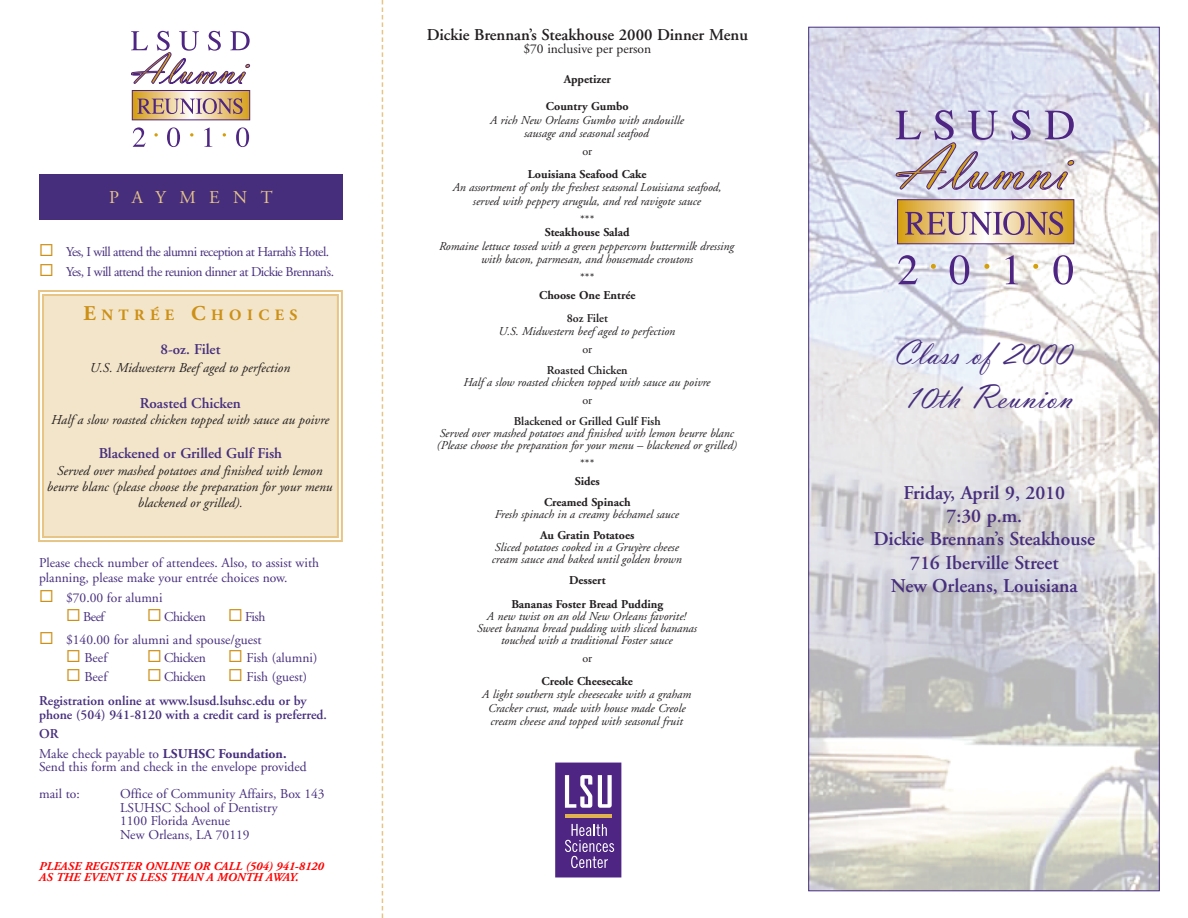
<style>
.page{position:relative;width:1188px;height:918px;background:#fff}
.page>*{position:absolute;margin:0;border:0;box-sizing:border-box;transform-origin:0 0}
.t1{font:36px/44px "Vladimir Scr Joi D";color:#462e7d}
.t2{font:600 19.5px/23.4px "Adobe Garamond";color:#462e7d;text-align:center}
.t3{font:18px "Adobe Garamond";letter-spacing:.75em;color:#e6c586}
.t4{font:600 16.5px "Adobe Garamond";color:#231f20}
.t5{font:700 15.75px "Adobe Garamond";letter-spacing:.345em;color:#cd9017}
.t6{font:600 15px "Adobe Garamond";color:#462e7d}
.t7{font:13.5px/13.5px "Adobe Garamond";color:#462e7d}
.t8{font:italic 13.5px/16.2px "Adobe Garamond";color:#231f20;text-align:center}
.t9{font:13.5px/20.1px "Adobe Garamond";letter-spacing:-.045em;color:#462e7d}
.t10{font:600 13.5px/13.5px "Adobe Garamond";color:#462e7d}
.t11{font:13.5px "Adobe Garamond";letter-spacing:-.03em;color:#462e7d}
.t12{font:13.5px "Adobe Garamond";color:#231f20}
.t13{font:italic 12px/13.5px "Adobe Garamond";color:#231f20;text-align:center}
.t14{font:700 12px/21px "Adobe Garamond";color:#231f20;text-align:center}
.t15{font:italic 700 12px/10.5px "Adobe Garamond";color:#f00}
.t16{font:600 12px "Adobe Garamond";color:#231f20}
.t17{font:12px "Adobe Garamond";color:#231f20}
.s1{font-size:21px}
.s2{font-weight:600}
.s3{font-weight:700}
</style>
<div class="page">
<img style="left:810px;top:29px;width:348px;height:860px">
<svg style="left:899px;top:201px;width:173px;height:41px;background:#e8c87e"></svg>
<div style="left:897px;top:199px;width:177px;height:45px;border:1px solid #4e2582"></div>
<svg style="left:898px;top:255px;width:20px;height:29px"></svg>
<svg style="left:931px;top:264px;width:5px;height:5px"></svg>
<svg style="left:950px;top:255px;width:19px;height:30px"></svg>
<svg style="left:984px;top:264px;width:5px;height:5px"></svg>
<svg style="left:1006px;top:255px;width:12px;height:29px"></svg>
<svg style="left:1033px;top:264px;width:5px;height:5px"></svg>
<svg style="left:1053px;top:255px;width:20px;height:30px"></svg>
<svg style="left:905px;top:211px;width:158px;height:24px;background:#bc9c8f"></svg>
<svg style="left:896px;top:110px;width:178px;height:80px;background:#c4bcce"></svg>
<svg style="left:555px;top:763px;width:66px;height:114px;background:#6a4795"></svg>
<hr style="left:565px;top:814px;width:47px;height:4px;background:#e0b350">
<svg style="left:382px;top:0;width:1px;height:918px"></svg>
<svg style="left:134px;top:92px;width:114px;height:26px"></svg>
<div style="left:132px;top:90px;width:118px;height:30px;border:1px solid #4e2582"></div>
<svg style="left:133px;top:127px;width:13px;height:20px"></svg>
<svg style="left:154px;top:133px;width:4px;height:4px"></svg>
<svg style="left:167px;top:127px;width:13px;height:20px"></svg>
<svg style="left:190px;top:133px;width:3px;height:4px"></svg>
<svg style="left:204px;top:128px;width:8px;height:19px"></svg>
<svg style="left:223px;top:133px;width:3px;height:4px"></svg>
<svg style="left:236px;top:127px;width:13px;height:20px"></svg>
<svg style="left:137px;top:98px;width:106px;height:16px;background:#bc9c8e"></svg>
<svg style="left:131px;top:31px;width:119px;height:53px"></svg>
<div style="left:39px;top:174px;width:304px;height:46px;background:#462e7d"></div>
<div style="left:44px;top:296px;width:293px;height:240px;background:#f3e5c9"></div>
<div style="left:38px;top:290px;width:305px;height:252px;border:2px solid #e6c586"></div>
<div style="left:42px;top:294px;width:297px;height:244px;border:2px solid #e6c586"></div>
<h3 class="t3" style="left:109px;top:190px;width:165px">PAYMENT</h3>
<p class="t9" style="left:66px;top:243px;width:269px">Yes, I will attend the alumni reception at Harrah’s Hotel.<br>Yes, I will attend the reunion dinner at Dickie Brennan’s.</p>
<h3 class="t5" style="left:83px;top:309px;width:216px"><span class="s1">E</span>NTRÉE <span class="s1">C</span>HOICES</h3>
<p class="t6" style="left:160px;top:343px;width:62px">8-oz. Filet</p>
<p class="t8" style="left:90px;top:360px;width:202px">U.S. Midwestern Beef aged to perfection</p>
<p class="t6" style="left:140px;top:397px;width:103px">Roasted Chicken</p>
<p class="t8" style="left:51px;top:413px;width:279px">Half a slow roasted chicken topped with sauce au poivre</p>
<p class="t6" style="left:99px;top:447px;width:185px">Blackened or Grilled Gulf Fish</p>
<p class="t8" style="left:47px;top:464px;width:287px">Served over mashed potatoes and finished with lemon beurre blanc (please choose the preparation for your menu blackened or grilled).</p>
<p class="t7" style="left:39px;top:556px;width:281px;line-height:15px">Please check number of attendees. Also, to assist with planning, please make your entrée choices now.</p>
<p class="t7" style="left:83px;top:589px;width:81px;line-height:19.5px;text-indent:-17px">$70.00 for alumni<br>Beef</p>
<p class="t7" style="left:66px;top:607px;width:201px;line-height:22.5px;text-align:right">Fish<br>$140.00 for alumni and spouse/guest</p>
<p class="t7" style="left:85px;top:652px;width:24px">Beef</p>
<p class="t11" style="left:164px;top:652px;width:43px">Chicken</p>
<p class="t7" style="left:247px;top:652px;width:72px">Fish (alumni)</p>
<p class="t7" style="left:85px;top:671px;width:24px">Beef</p>
<p class="t11" style="left:164px;top:671px;width:43px">Chicken</p>
<p class="t7" style="left:247px;top:671px;width:62px">Fish (guest)</p>
<p class="t10" style="left:39px;top:695px;width:289px">Registration online at www.lsusd.lsuhsc.edu or by phone (504) 941-8120 with a credit card is preferred.</p>
<p class="t7" style="left:39px;top:725px;width:249px;line-height:19.5px"><span class="s2">OR<br></span>Make check payable to <span class="s3">LSUHSC Foundation.</span></p>
<p class="t7" style="left:39px;top:754px;width:269px;line-height:27px">Send this form and check in the envelope provided mail to:</p>
<p class="t11" style="left:164px;top:611px;width:43px">Chicken</p>
<p class="t7" style="left:120px;top:788px;width:206px">Office of Community Affairs, Box 143<br>LSUHSC School of Dentistry<br>1100 Florida Avenue<br>New Orleans, LA 70119</p>
<p class="t15" style="left:39px;top:862px;width:286px">PLEASE REGISTER ONLINE OR CALL (504) 941-8120<br>AS THE EVENT IS LESS THAN A MONTH AWAY.</p>
<h3 class="t4" style="left:427px;top:28px;width:323px">Dickie Brennan’s Steakhouse 2000 Dinner Menu</h3>
<p class="t12" style="left:523px;top:43px;width:129px">$70 inclusive per person</p>
<p class="t14" style="left:564px;top:70px;width:49px">Appetizer</p>
<p class="t14" style="left:546px;top:97px;width:84px">Country Gumbo</p>
<p class="t13" style="left:490px;top:114px;width:195px">A rich New Orleans Gumbo with andouille sausage and seasonal seafood</p>
<p class="t17" style="left:582px;top:147px;width:11px">or</p>
<p class="t14" style="left:528px;top:164px;width:120px">Louisiana Seafood Cake</p>
<p class="t13" style="left:453px;top:182px;width:270px">An assortment of only the freshest seasonal Louisiana seafood, served with peppery arugula, and red ravigote sauce</p>
<p class="t17" style="left:580px;top:214px;width:16px">***</p>
<p class="t14" style="left:545px;top:223px;width:86px">Steakhouse Salad</p>
<p class="t13" style="left:439px;top:240px;width:297px">Romaine lettuce tossed with a green peppercorn buttermilk dressing with bacon, parmesan, and housemade croutons</p>
<p class="t17" style="left:580px;top:273px;width:16px">***</p>
<p class="t14" style="left:539px;top:286px;width:98px">Choose One Entrée</p>
<p class="t16" style="left:567px;top:313px;width:43px">8oz Filet</p>
<p class="t13" style="left:498px;top:326px;width:178px">U.S. Midwestern beef aged to perfection</p>
<p class="t17" style="left:582px;top:345px;width:11px">or</p>
<p class="t16" style="left:547px;top:366px;width:82px">Roasted Chicken</p>
<p class="t13" style="left:463px;top:377px;width:249px">Half a slow roasted chicken topped with sauce au poivre</p>
<p class="t17" style="left:582px;top:396px;width:11px">or</p>
<p class="t16" style="left:514px;top:417px;width:148px">Blackened or Grilled Gulf Fish</p>
<p class="t13" style="left:437px;top:428px;width:301px;line-height:12px;text-align:left">Served over mashed potatoes and finished with lemon beurre blanc (Please choose the preparation for your menu – blackened or grilled)</p>
<p class="t17" style="left:580px;top:459px;width:16px">***</p>
<p class="t14" style="left:544px;top:472px;width:88px">Sides<br>Creamed Spinach</p>
<p class="t13" style="left:495px;top:509px;width:186px">Fresh spinach in a creamy béchamel sauce</p>
<p class="t14" style="left:540px;top:526px;width:96px">Au Gratin Potatoes</p>
<p class="t13" style="left:492px;top:542px;width:191px;line-height:12px;text-align:left">Sliced potatoes cooked in a Gruyère cheese cream sauce and baked until golden brown</p>
<p class="t14" style="left:511px;top:569px;width:153px;line-height:24px">Dessert<br>Bananas Foster Bread Pudding</p>
<p class="t13" style="left:477px;top:611px;width:221px;line-height:12px">A new twist on an old New Orleans favorite!<br>Sweet banana bread pudding with sliced bananas touched with a traditional Foster sauce</p>
<p class="t17" style="left:582px;top:654px;width:11px">or</p>
<p class="t14" style="left:542px;top:671px;width:93px">Creole Cheesecake</p>
<p class="t13" style="left:482px;top:689px;width:211px">A light southern style cheesecake with a graham<br>Cracker crust, made with house made Creole cream cheese and topped with seasonal fruit</p>
<h1 class="t1" style="left:894px;top:330px;width:181px">Class of 2000<br>10th Reunion</h1>
<h2 class="t2" style="left:874px;top:482px;width:223px">Friday, April 9, 2010<br>7:30 p.m.<br>Dickie Brennan’s Steakhouse<br>716 Iberville Street<br>New Orleans, Louisiana</h2>
</div>
